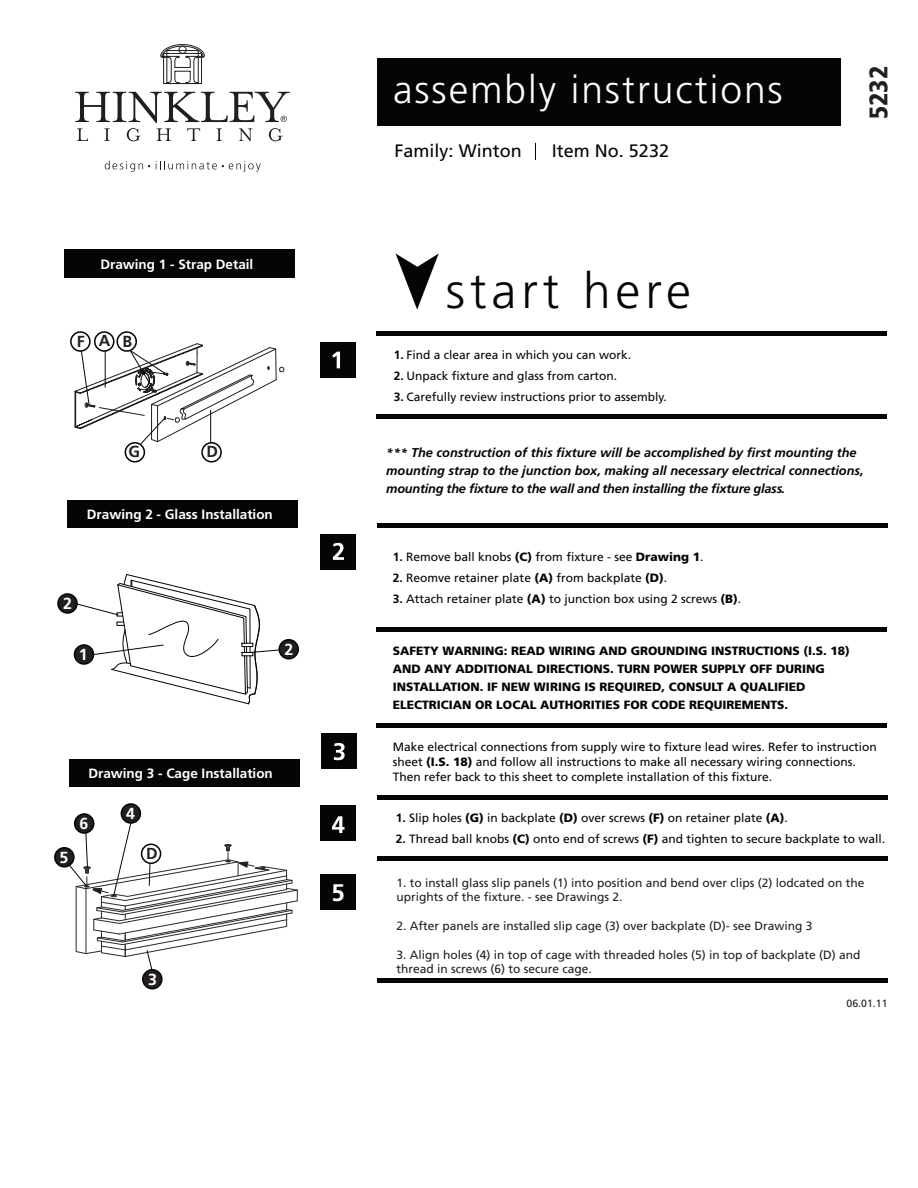
<style>
.page{position:relative;width:918px;height:1188px;background:#fff}
.page>*{position:absolute;margin:0;border:0;box-sizing:border-box;transform-origin:0 0}
.t1{font:300 49.65px "Frutiger LT Std";letter-spacing:.1em;color:#050504}
.t2{font:300 39px "Frutiger LT Std";letter-spacing:.05em;color:#fff}
.t3{font:900 condensed 25.5px "Frutiger LT Std";color:#231f20}
.t4{font:700 24px "Frutiger LT Std";color:#fff}
.t5{font:18px "Frutiger LT Std";color:#050504}
.t6{font:700 16.05px "Frutiger LT Std";color:#fff}
.t7{font:700 16.05px "Frutiger LT Std";color:#231f20}
.t8{font:700 13.5px "Frutiger LT Std";color:#fff}
.t9{font:italic 700 12.75px/18px "Frutiger LT Std";color:#050504}
.t10{font:12px/15px "Frutiger LT Std";color:#050504}
.t11{font:12px/14.4px "Frutiger LT Std";color:#231f20}
.t12{font:900 12px/18px "Frutiger LT Std";color:#050504}
.t13{font:10.5px "Frutiger LT Std";color:#231f20}
.s1{font-weight:700}
.s2{font-weight:900}
</style>
<div class="page">
<div style="left:377px;top:58px;width:463px;height:68px;background:#050504"></div>
<svg style="left:105px;top:161px;width:45px;height:11px"></svg>
<svg style="left:156px;top:161px;width:105px;height:11px"></svg>
<svg style="left:160px;top:44px;width:45px;height:40px"></svg>
<svg style="left:75px;top:92px;width:215px;height:49px"></svg>
<svg style="left:396px;top:254px;width:43px;height:56px"></svg>
<div style="left:321px;top:342px;width:35px;height:36px;background:#050504"></div>
<svg style="left:332px;top:352px;width:8px;height:16px"></svg>
<div style="left:321px;top:734px;width:36px;height:35px;background:#050504"></div>
<div style="left:377px;top:331px;width:510px;height:5px;background:#050504"></div>
<div style="left:377px;top:414px;width:510px;height:5px;background:#050504"></div>
<div style="left:377px;top:523px;width:510px;height:5px;background:#050504"></div>
<div style="left:376px;top:627px;width:511px;height:5px;background:#050504"></div>
<div style="left:377px;top:795px;width:510px;height:5px;background:#050504"></div>
<div style="left:377px;top:856px;width:510px;height:5px;background:#050504"></div>
<div style="left:376px;top:723px;width:511px;height:5px;background:#050504"></div>
<div style="left:377px;top:978px;width:510px;height:5px;background:#050504"></div>
<svg style="left:535px;top:143px;width:1px;height:17px"></svg>
<svg style="left:334px;top:743px;width:11px;height:17px"></svg>
<div style="left:321px;top:534px;width:35px;height:36px;background:#050504"></div>
<div style="left:321px;top:806px;width:35px;height:35px;background:#050504"></div>
<div style="left:321px;top:875px;width:35px;height:35px;background:#050504"></div>
<svg style="left:332px;top:816px;width:13px;height:17px"></svg>
<svg style="left:333px;top:543px;width:11px;height:17px"></svg>
<div style="left:64px;top:250px;width:231px;height:28px;background:#050504"></div>
<div style="left:68px;top:500px;width:230px;height:28px;background:#050504"></div>
<div style="left:116px;top:331px;width:21px;height:21px;border:2px solid #050605;border-radius:50%"></div>
<div style="left:94px;top:331px;width:21px;height:21px;border:2px solid #050605;border-radius:50%"></div>
<div style="left:201px;top:442px;width:21px;height:21px;border:2px solid #050605;border-radius:50%"></div>
<div style="left:70px;top:331px;width:21px;height:21px;border:2px solid #050605;border-radius:50%"></div>
<div style="left:125px;top:442px;width:20px;height:21px;border:2px solid #050605;border-radius:50%"></div>
<svg style="left:74px;top:343px;width:210px;height:103px"></svg>
<div style="left:69px;top:759px;width:231px;height:28px;background:#050504"></div>
<div style="left:74px;top:644px;width:20px;height:21px;border:2px solid #050504;border-radius:50%"></div>
<div style="left:58px;top:594px;width:19px;height:19px;background:#231f20;border-radius:50%"></div>
<div style="left:57px;top:593px;width:21px;height:21px;border:2px solid #050504;border-radius:50%"></div>
<div style="left:143px;top:970px;width:19px;height:19px;background:#231f20;border-radius:50%"></div>
<div style="left:142px;top:969px;width:21px;height:21px;border:2px solid #050504;border-radius:50%"></div>
<div style="left:121px;top:804px;width:19px;height:19px;background:#231f20;border-radius:50%"></div>
<div style="left:121px;top:803px;width:20px;height:21px;border:2px solid #050504;border-radius:50%"></div>
<div style="left:279px;top:640px;width:19px;height:19px;background:#231f20;border-radius:50%"></div>
<div style="left:278px;top:639px;width:21px;height:21px;border:2px solid #050504;border-radius:50%"></div>
<svg style="left:75px;top:574px;width:211px;height:131px"></svg>
<div style="left:55px;top:848px;width:19px;height:19px;background:#231f20;border-radius:50%"></div>
<div style="left:54px;top:847px;width:21px;height:21px;border:2px solid #050504;border-radius:50%"></div>
<svg style="left:62px;top:822px;width:236px;height:150px"></svg>
<div style="left:75px;top:814px;width:19px;height:19px;background:#231f20;border-radius:50%"></div>
<div style="left:74px;top:813px;width:20px;height:21px;border:2px solid #050504;border-radius:50%"></div>
<p class="t8" style="left:100px;top:257px;width:155px">Drawing 1 - Strap Detail</p>
<h3 class="t7" style="left:77px;top:332px;width:9px">F</h3>
<h3 class="t7" style="left:99px;top:332px;width:35px">A B</h3>
<h3 class="t7" style="left:129px;top:442px;width:13px">G</h3>
<h3 class="t7" style="left:207px;top:442px;width:13px">D</h3>
<p class="t8" style="left:87px;top:506px;width:188px">Drawing 2 - Glass Installation</p>
<h3 class="t6" style="left:63px;top:594px;width:10px">2</h3>
<h3 class="t6" style="left:79px;top:645px;width:10px">1</h3>
<h3 class="t6" style="left:284px;top:640px;width:10px">2</h3>
<p class="t8" style="left:88px;top:766px;width:186px">Drawing 3 - Cage Installation</p>
<h3 class="t6" style="left:79px;top:814px;width:10px">6</h3>
<h3 class="t6" style="left:126px;top:804px;width:10px">4</h3>
<h3 class="t6" style="left:60px;top:848px;width:10px">5</h3>
<h3 class="t7" style="left:146px;top:844px;width:13px">D</h3>
<h3 class="t6" style="left:148px;top:970px;width:10px">3</h3>
<h3 class="t4" style="left:331px;top:878px;width:15px">5</h3>
<h2 class="t2" style="left:393px;top:68px;width:391px">assembly instructions</h2>
<h3 class="t5" style="left:394px;top:140px;width:129px">Family: Winton</h3>
<h3 class="t5" style="left:552px;top:140px;width:119px">Item No. 5232</h3>
<h1 class="t1" style="left:446px;top:263px;width:247px">start here</h1>
<p class="t10" style="left:394px;top:347px;width:239px"><span class="s1">1.</span> Find a clear area in which you can work.</p>
<p class="t10" style="left:394px;top:368px;width:225px"><span class="s1">2.</span> Unpack fixture and glass from carton.</p>
<p class="t10" style="left:394px;top:389px;width:275px"><span class="s1">3.</span> Carefully review instructions prior to assembly.</p>
<h3 class="t3" style="left:863px;top:119px;width:55px;rotate:-90deg">5232</h3>
<p class="t9" style="left:386px;top:444px;width:479px">*** The construction of this fixture will be accomplished by first mounting the mounting strap to the junction box, making all necessary electrical connections, mounting the fixture to the wall and then installing the fixture glass.</p>
<p class="t10" style="left:393px;top:549px;width:312px"><span class="s1">1.</span> Remove ball knobs <span class="s2">(C)</span> from fixture - see <span class="s2">Drawing 1</span>.</p>
<p class="t10" style="left:393px;top:570px;width:276px"><span class="s1">2.</span> Reomve retainer plate <span class="s2">(A)</span> from backplate <span class="s2">(D)</span>.</p>
<p class="t10" style="left:393px;top:591px;width:350px"><span class="s1">3.</span> Attach retainer plate <span class="s2">(A)</span> to junction box using 2 screws <span class="s2">(B)</span>.</p>
<p class="t12" style="left:393px;top:641px;width:459px">SAFETY WARNING: READ WIRING AND GROUNDING INSTRUCTIONS (I.S. 18)<br>AND ANY ADDITIONAL DIRECTIONS. TURN POWER SUPPLY OFF DURING INSTALLATION. IF NEW WIRING IS REQUIRED, CONSULT A QUALIFIED ELECTRICIAN OR LOCAL AUTHORITIES FOR CODE REQUIREMENTS.</p>
<p class="t10" style="left:393px;top:739px;width:486px">Make electrical connections from supply wire to fixture lead wires. Refer to instruction sheet <span class="s2">(I.S. 18)</span> and follow all instructions to make all necessary wiring connections.<br>Then refer back to this sheet to complete installation of this fixture.</p>
<p class="t10" style="left:396px;top:810px;width:394px"><span class="s1">1.</span> Slip holes <span class="s2">(G)</span> in backplate <span class="s2">(D)</span> over screws <span class="s2">(F)</span> on retainer plate <span class="s2">(A)</span>.</p>
<p class="t10" style="left:396px;top:831px;width:491px"><span class="s1">2.</span> Thread ball knobs <span class="s2">(C)</span> onto end of screws <span class="s2">(F)</span> and tighten to secure backplate to wall.</p>
<p class="t11" style="left:397px;top:875px;width:470px">1. to install glass slip panels (1) into position and bend over clips (2) lodcated on the uprights of the fixture. - see Drawings 2.</p>
<p class="t11" style="left:397px;top:918px;width:418px">2. After panels are installed slip cage (3) over backplate (D)- see Drawing 3</p>
<p class="t11" style="left:397px;top:947px;width:466px">3. Align holes (4) in top of cage with threaded holes (5) in top of backplate (D) and thread in screws (6) to secure cage.</p>
<p class="t13" style="left:847px;top:998px;width:42px">06.01.11</p>
</div>
